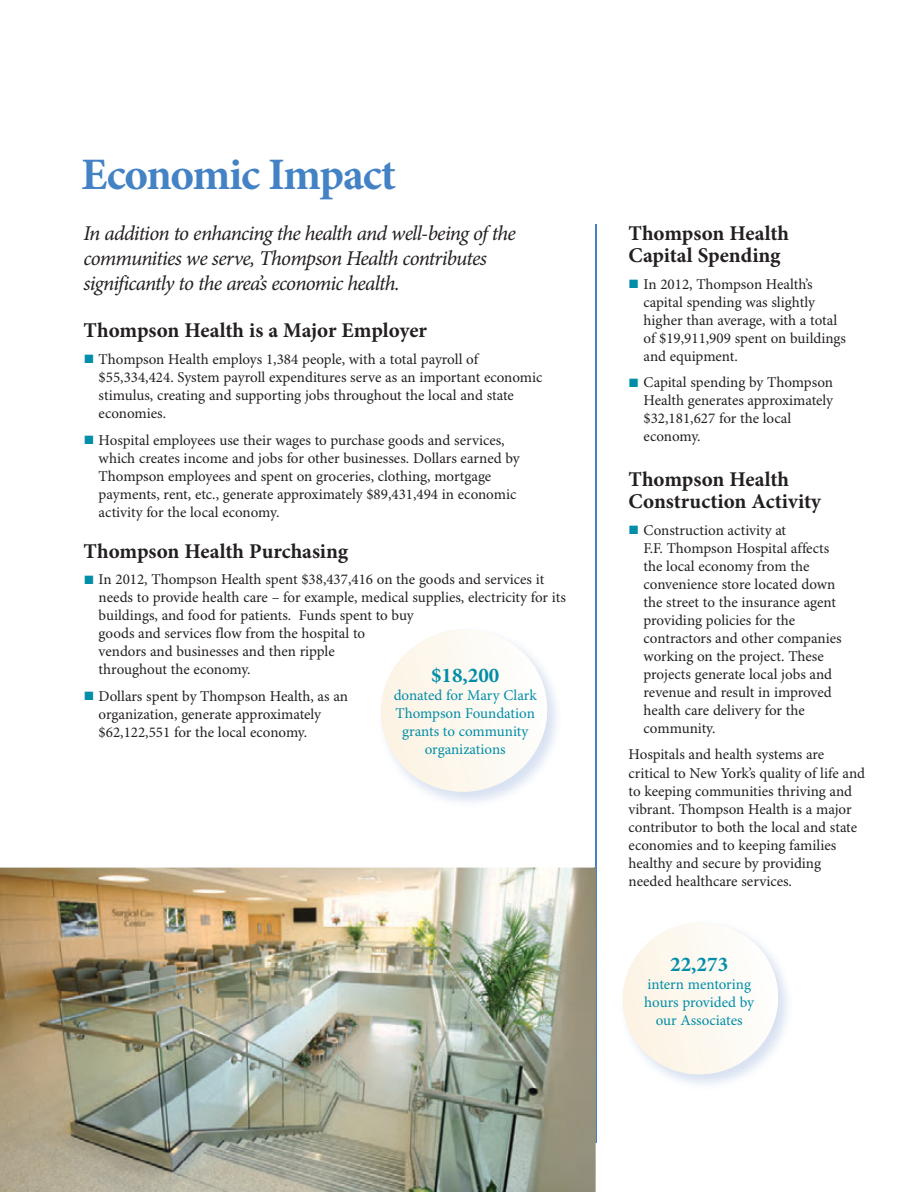
<style>
.page{position:relative;width:918px;height:1192px;background:#fff}
.page>*{position:absolute;margin:0;border:0;box-sizing:border-box;transform-origin:0 0}
.t1{font:700 45px "Minion Pro";letter-spacing:-.03em;color:#4382c4}
.t2{font:italic 21px/25.2px "Minion Pro";letter-spacing:-.04em;color:#231f20}
.t3{font:700 21px/22.5px "Minion Pro";color:#231f20}
.t4{font:700 21px "Minion Pro";color:#008da8}
.t5{font:15px/18px "Minion Pro";color:#231f20}
.t6{font:15px/18px "Minion Pro";letter-spacing:-.005em;color:#008da8;text-align:center}
.s1{color:#008da8}
</style>
<div class="page">
<img style="left:596px;top:895px;width:192px;height:219px">
<svg style="left:614px;top:922px;width:172px;height:160px"></svg>
<hr style="left:594px;top:224px;width:2px;height:918px;background:#4382c4">
<svg style="left:381px;top:629px;width:175px;height:171px"></svg>
<img style="left:0;top:867px;width:595px;height:324px">
<img style="left:594px;top:867px;width:1px;height:275px">
<h1 class="t1" style="left:81px;top:157px;width:316px">Economic Impact</h1>
<h2 class="t2" style="left:84px;top:222px;width:433px">In addition to enhancing the health and well-being of the communities we serve, Thompson Health contributes significantly to the area’s economic health.</h2>
<h2 class="t3" style="left:84px;top:321px;width:345px">Thompson Health is a Major Employer</h2>
<p class="t5" style="left:99px;top:351px;width:445px;text-indent:-14px"><span class="s1">■</span> Thompson Health employs 1,384 people, with a total payroll of $55,334,424. System payroll expenditures serve as an important economic stimulus, creating and supporting jobs throughout the local and state economies.</p>
<p class="t5" style="left:99px;top:432px;width:422px;text-indent:-14px"><span class="s1">■</span> Hospital employees use their wages to purchase goods and services, which creates income and jobs for other businesses. Dollars earned by Thompson employees and spent on groceries, clothing, mortgage payments, rent, etc., generate approximately $89,431,494 in economic activity for the local economy.</p>
<h2 class="t3" style="left:84px;top:541px;width:266px">Thompson Health Purchasing</h2>
<p class="t5" style="left:99px;top:571px;width:468px;text-indent:-14px"><span class="s1">■</span> In 2012, Thompson Health spent $38,437,416 on the goods and services it needs to provide health care – for example, medical supplies, electricity for its buildings, and food for patients. Funds spent to buy<br>goods and services flow from the hospital to<br>vendors and businesses and then ripple<br>throughout the economy.</p>
<p class="t5" style="left:99px;top:688px;width:251px;text-indent:-14px"><span class="s1">■</span> Dollars spent by Thompson Health, as an organization, generate approximately $62,122,551 for the local economy.</p>
<h2 class="t4" style="left:431px;top:667px;width:70px">$18,200</h2>
<p class="t6" style="left:393px;top:687px;width:144px">donated for Mary Clark<br>Thompson Foundation grants to community organizations</p>
<h2 class="t3" style="left:628px;top:223px;width:162px">Thompson Health<br>Capital Spending</h2>
<p class="t5" style="left:643px;top:276px;width:204px;text-indent:-14px"><span class="s1">■</span> In 2012, Thompson Health’s capital spending was slightly higher than average, with a total of $19,911,909 spent on buildings and equipment.</p>
<p class="t5" style="left:643px;top:375px;width:191px;text-indent:-14px"><span class="s1">■</span> Capital spending by Thompson<br>Health generates approximately $32,181,627 for the local economy.</p>
<h2 class="t3" style="left:628px;top:469px;width:194px">Thompson Health<br>Construction Activity</h2>
<p class="t5" style="left:643px;top:522px;width:199px;text-indent:-14px"><span class="s1">■</span> Construction activity at<br>F.F. Thompson Hospital affects the local economy from the convenience store located down the street to the insurance agent providing policies for the contractors and other companies working on the project. These projects generate local jobs and revenue and result in improved health care delivery for the community.</p>
<p class="t5" style="left:628px;top:747px;width:238px">Hospitals and health systems are critical to New York’s quality of life and to keeping communities thriving and vibrant. Thompson Health is a major contributor to both the local and state economies and to keeping families healthy and secure by providing needed healthcare services.</p>
<h2 class="t4" style="left:670px;top:956px;width:59px">22,273</h2>
<p class="t6" style="left:644px;top:976px;width:111px">intern mentoring hours provided by our Associates</p>
</div>
